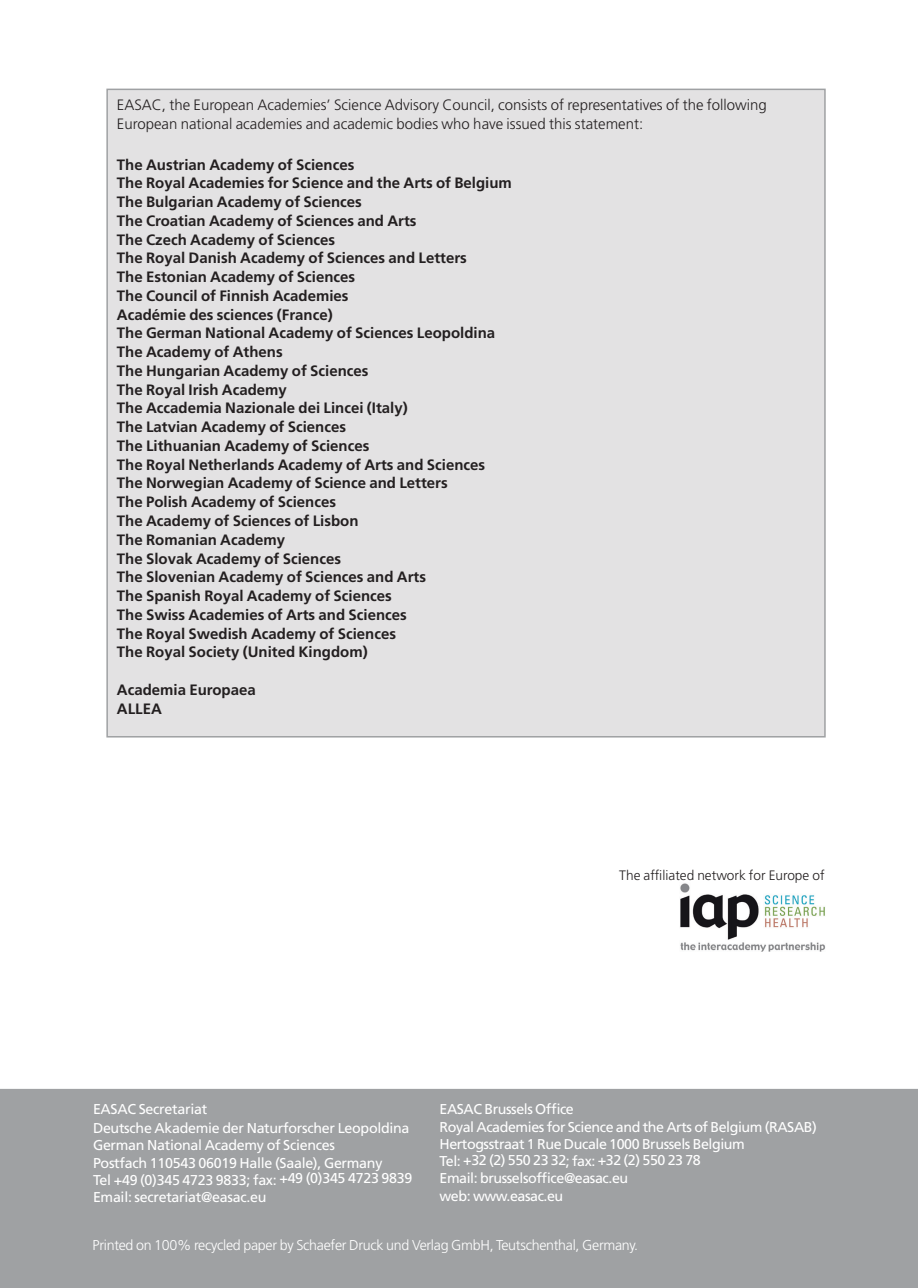
<style>
.page{position:relative;width:918px;height:1288px;background:#fff}
.page>*{position:absolute;margin:0;border:0;box-sizing:border-box;transform-origin:0 0}
.TXT{font:700 15px "Frutiger LT Std";color:#231f20}
.TXT-2{font:300 15px/18.8px "Frutiger LT Std";color:#231f20}
.CT{font:14.25px "Frutiger";letter-spacing:-.02em;color:#fff}
.CT-2{font:300 14.25px "Frutiger";letter-spacing:-.02em;color:#fff}
.t1{font:300 13.65px "Frutiger";color:#231f20}
</style>
<div class="page">
<div style="left:0;top:1088px;width:918px;height:199px;background:#9fa1a3"></div>
<div style="left:107px;top:89px;width:718px;height:647px;background:#e3e2e3"></div>
<img style="left:680px;top:883px;width:145px;height:69px">
<p class="TXT-2" style="left:117px;top:96px;width:652px">EASAC, the European Academies’ Science Advisory Council, consists of representatives of the following<br>European national academies and academic bodies who have issued this statement:</p>
<p class="TXT" style="left:117px;top:155px;width:239px">The Austrian Academy of Sciences</p>
<p class="TXT" style="left:117px;top:174px;width:397px">The Royal Academies for Science and the Arts of Belgium</p>
<p class="TXT" style="left:117px;top:193px;width:247px">The Bulgarian Academy of Sciences</p>
<p class="TXT" style="left:117px;top:212px;width:301px">The Croatian Academy of Sciences and Arts</p>
<p class="TXT" style="left:117px;top:230px;width:220px">The Czech Academy of Sciences</p>
<p class="TXT" style="left:117px;top:249px;width:352px">The Royal Danish Academy of Sciences and Letters</p>
<p class="TXT" style="left:117px;top:268px;width:240px">The Estonian Academy of Sciences</p>
<p class="TXT" style="left:117px;top:287px;width:233px">The Council of Finnish Academies</p>
<p class="TXT" style="left:117px;top:305px;width:217px">Académie des sciences (France)</p>
<p class="TXT" style="left:117px;top:324px;width:380px">The German National Academy of Sciences Leopoldina</p>
<p class="TXT" style="left:117px;top:343px;width:167px">The Academy of Athens</p>
<p class="TXT" style="left:117px;top:362px;width:253px">The Hungarian Academy of Sciences</p>
<p class="TXT" style="left:117px;top:380px;width:172px">The Royal Irish Academy</p>
<p class="TXT" style="left:117px;top:399px;width:292px">The Accademia Nazionale dei Lincei (Italy)</p>
<p class="TXT" style="left:117px;top:418px;width:231px">The Latvian Academy of Sciences</p>
<p class="TXT" style="left:117px;top:437px;width:254px">The Lithuanian Academy of Sciences</p>
<p class="TXT" style="left:117px;top:455px;width:370px">The Royal Netherlands Academy of Arts and Sciences</p>
<p class="TXT" style="left:117px;top:474px;width:332px">The Norwegian Academy of Science and Letters</p>
<p class="TXT" style="left:117px;top:493px;width:221px">The Polish Academy of Sciences</p>
<p class="TXT" style="left:117px;top:512px;width:243px">The Academy of Sciences of Lisbon</p>
<p class="TXT" style="left:117px;top:530px;width:170px">The Romanian Academy</p>
<p class="TXT" style="left:117px;top:549px;width:226px">The Slovak Academy of Sciences</p>
<p class="TXT" style="left:117px;top:568px;width:311px">The Slovenian Academy of Sciences and Arts</p>
<p class="TXT" style="left:117px;top:587px;width:277px">The Spanish Royal Academy of Sciences</p>
<p class="TXT" style="left:117px;top:605px;width:291px">The Swiss Academies of Arts and Sciences</p>
<p class="TXT" style="left:117px;top:624px;width:281px">The Royal Swedish Academy of Sciences</p>
<p class="TXT" style="left:117px;top:643px;width:252px">The Royal Society (United Kingdom)</p>
<p class="TXT" style="left:117px;top:680px;width:140px">Academia Europaea</p>
<p class="TXT" style="left:117px;top:699px;width:46px">ALLEA</p>
<p class="t1" style="left:619px;top:867px;width:207px">The affiliated network for Europe of</p>
<p class="CT" style="left:440px;top:1100px;width:136px">EASAC Brussels Office</p>
<p class="CT" style="left:440px;top:1117px;width:379px">Royal Academies for Science and the Arts of Belgium (RASAB)</p>
<p class="CT" style="left:440px;top:1135px;width:307px">Hertogsstraat 1 Rue Ducale 1000 Brussels Belgium</p>
<p class="CT" style="left:440px;top:1150px;width:263px">Tel: +32 (2) 550 23 32; fax: +32 (2) 550 23 78</p>
<p class="CT" style="left:440px;top:1169px;width:190px">Email: brusselsoffice@easac.eu</p>
<p class="CT" style="left:440px;top:1186px;width:125px">web: www.easac.eu</p>
<p class="CT-2" style="left:93px;top:1236px;width:547px">Printed on 100% recycled paper by Schaefer Druck und Verlag GmbH, Teutschenthal, Germany.</p>
<p class="CT" style="left:93px;top:1100px;width:116px">EASAC Secretariat</p>
<p class="CT" style="left:93px;top:1119px;width:318px">Deutsche Akademie der Naturforscher Leopoldina</p>
<p class="CT" style="left:93px;top:1136px;width:244px">German National Academy of Sciences</p>
<p class="CT" style="left:93px;top:1153px;width:291px">Postfach 110543 06019 Halle (Saale), Germany</p>
<p class="CT" style="left:93px;top:1171px;width:321px">Tel +49 (0)345 4723 9833; fax: +49 (0)345 4723 9839</p>
<p class="CT" style="left:93px;top:1188px;width:175px">Email: secretariat@easac.eu</p>
</div>
